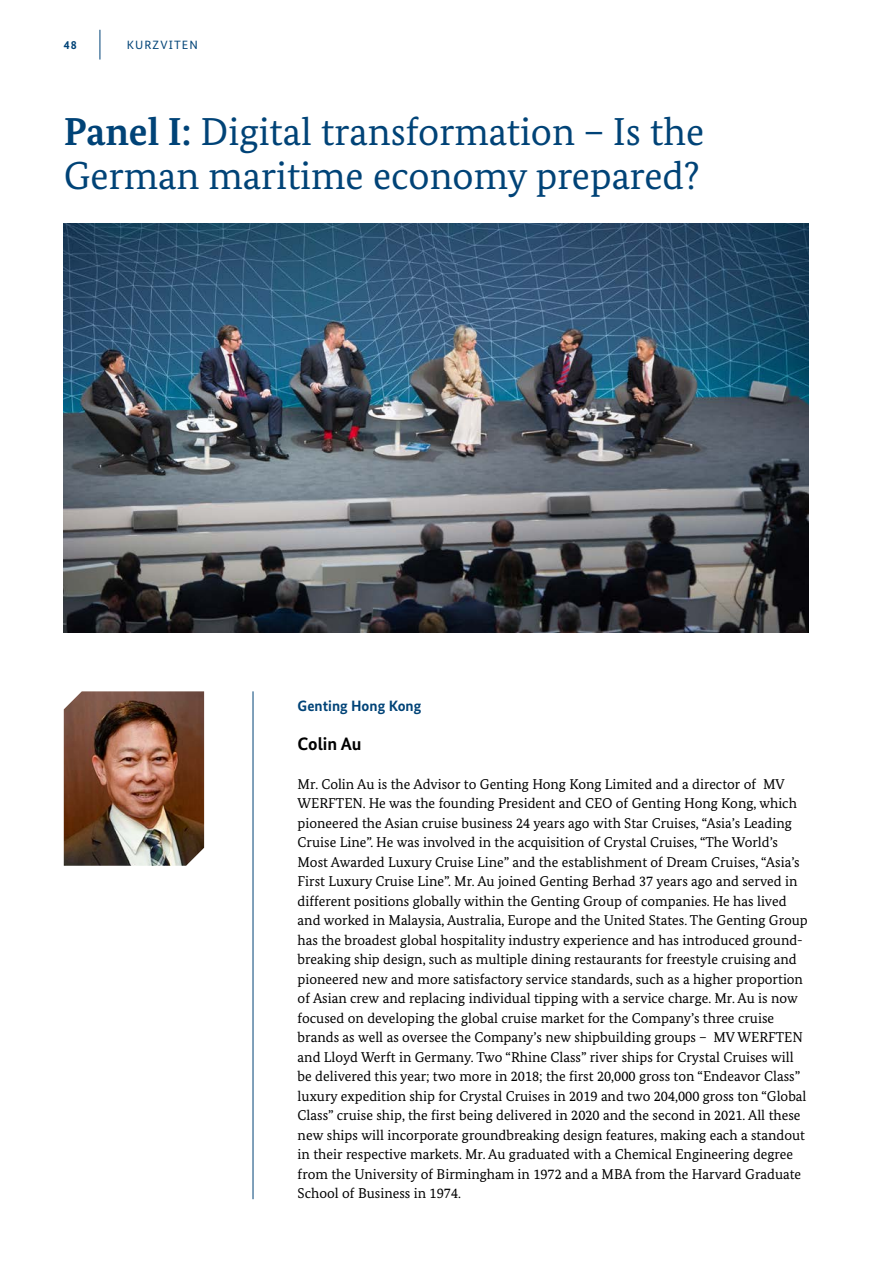
<style>
.page{position:relative;width:893px;height:1263px;background:#fff}
.page>*{position:absolute;margin:0;border:0;box-sizing:border-box;transform-origin:0 0}
.t1{font:39px/43.5px "Bundes Serif";color:#004377}
.t2{font:700 18px "Bundes Sans";color:#000}
.t3{font:700 15px "Bundes Sans";color:#004377}
.t4{font:14.25px/19.5px "Bundes Serif";color:#000}
.t5{font:12px "Bundes Sans";letter-spacing:.09em;color:#004377}
.t6{font:700 12px "Bundes Sans";color:#004377}
.s1{font-weight:700}
</style>
<div class="page">
<hr style="left:100px;top:30px;width:1px;height:30px;background:#004377">
<hr style="left:253px;top:691px;width:1px;height:508px;background:#004377">
<img style="left:64px;top:223px;width:744px;height:410px">
<img style="left:64px;top:691px;width:140px;height:175px">
<p class="t6" style="left:64px;top:37px;width:15px">48</p>
<p class="t5" style="left:127px;top:37px;width:73px">KURZVITEN</p>
<h2 class="t1" style="left:64px;top:110px;width:642px"><span class="s1">Panel I:</span> Digital transformation – Is the<br>German maritime economy prepared?</h2>
<h3 class="t3" style="left:298px;top:697px;width:125px">Genting Hong Kong</h3>
<h4 class="t2" style="left:298px;top:733px;width:65px">Colin Au</h4>
<p class="t4" style="left:298px;top:774px;width:512px">Mr. Colin Au is the Advisor to Genting Hong Kong Limited and a director of MV WERFTEN. He was the founding President and CEO of Genting Hong Kong, which pioneered the Asian cruise business 24 years ago with Star Cruises, “Asia’s Leading Cruise Line”. He was involved in the acquisition of Crystal Cruises, “The World’s Most Awarded Luxury Cruise Line” and the establishment of Dream Cruises, “Asia’s First Luxury Cruise Line”. Mr. Au joined Genting Berhad 37 years ago and served in different positions globally within the Genting Group of companies. He has lived and worked in Malaysia, Australia, Europe and the United States. The Genting Group has the broadest global hospitality industry experience and has introduced ground&shy;breaking ship design, such as multiple dining restaurants for freestyle cruising and pioneered new and more satisfactory service standards, such as a higher proportion of Asian crew and replacing individual tipping with a service charge. Mr. Au is now focused on developing the global cruise market for the Company’s three cruise brands as well as oversee the Company’s new shipbuilding groups – MV WERFTEN and Lloyd Werft in Germany. Two “Rhine Class” river ships for Crystal Cruises will be delivered this year; two more in 2018; the first 20,000 gross ton “Endeavor Class” luxury expedition ship for Crystal Cruises in 2019 and two 204,000 gross ton “Global Class” cruise ship, the first being delivered in 2020 and the second in 2021. All these new ships will incorporate groundbreaking design features, making each a standout in their respective markets. Mr. Au graduated with a Chemical Engineering degree from the University of Birmingham in 1972 and a MBA from the Harvard Graduate School of Business in 1974.</p>
</div>
